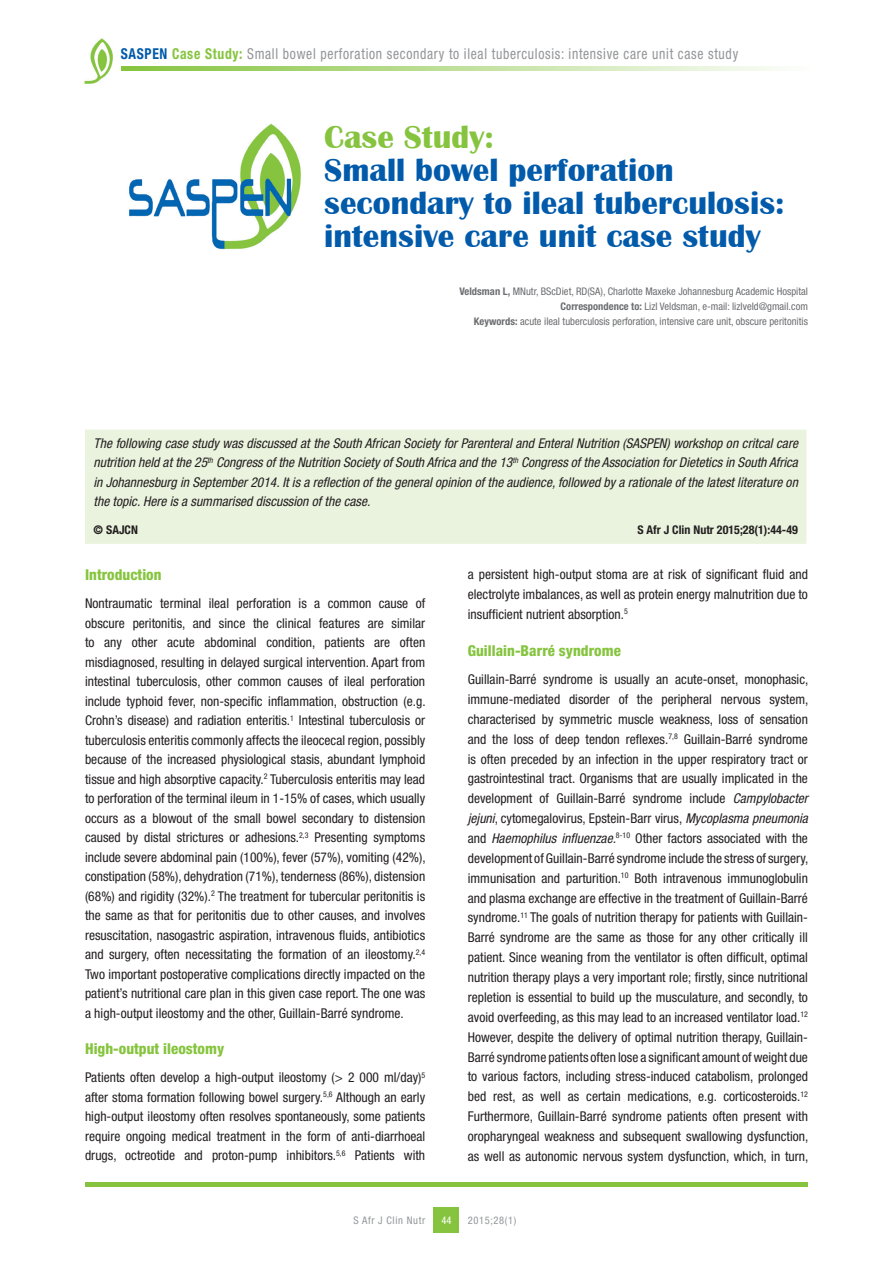
<style>
.page{position:relative;width:893px;height:1263px;background:#fff}
.page>*{position:absolute;margin:0;border:0;box-sizing:border-box;transform-origin:0 0}
.t1{font:700 33px/33px "Britannic";color:#015aaa}
.t2{font:700 33px "Britannic";color:#86c43f}
.t3{font:condensed 15px "Helvetica Neue LT Std";letter-spacing:.05em;color:#939598;scale:.91 1}
.t4{font:800 condensed 15px "Helvetica Neue LT Std";color:#86c43f}
.t5{font:condensed 13.5px/19.8px "Helvetica Neue LT Std";color:#231f20;text-align:justify}
.t6{font:italic condensed 13.5px/19.5px "Helvetica Neue LT Std";color:#231f20;text-align:justify}
.t7{font:700 condensed 12px "Helvetica Neue LT Std";color:#231f20}
.t8{font:condensed 10.5px/15px "Helvetica Neue LT Std";color:#6c6d70;text-align:right}
.t9{font:condensed 10.5px "Helvetica Neue LT Std";letter-spacing:.06em;color:#939598}
.t10{font:condensed 10.5px "Helvetica Neue LT Std";color:#fff}
.s1{font-weight:700;color:#015aaa}
.s2{font-weight:700;color:#86c43f}
.s3{font-weight:700}
.s4{font-style:italic}
</style>
<div class="page">
<div style="left:434px;top:1208px;width:25px;height:25px;background:#86c43f"></div>
<div style="left:85px;top:1182px;width:723px;height:5px;background:#86c43f"></div>
<svg style="left:121px;top:66px;width:657px;height:4px;background:#bedf99"></svg>
<img style="left:84px;top:38px;width:29px;height:46px">
<div style="left:85px;top:430px;width:721px;height:114px;background:#eaf3de"></div>
<img style="left:129px;top:123px;width:172px;height:127px">
<p class="t3" style="left:121px;top:45px;width:680px"><span class="s1">SASPEN</span> <span class="s2">Case Study:</span> Small bowel perforation secondary to ileal tuberculosis: intensive care unit case study</p>
<h1 class="t2" style="left:324px;top:119px;width:171px">Case Study:</h1>
<h1 class="t1" style="left:324px;top:154px;width:462px">Small bowel perforation secondary to ileal tuberculosis: intensive care unit case study</h1>
<p class="t8" style="left:459px;top:283px;width:350px"><span class="s3">Veldsman L,</span> MNutr, BScDiet, RD(SA), Charlotte Maxeke Johannesburg Academic Hospital<br><span class="s3">Correspondence to:</span> Lizl Veldsman, e-mail: lizlveld@gmail.com<br><span class="s3">Keywords:</span> acute ileal tuberculosis perforation, intensive care unit, obscure peritonitis</p>
<p class="t6" style="left:94px;top:434px;width:706px">The following case study was discussed at the South African Society for Parenteral and Enteral Nutrition (SASPEN) workshop on critcal care nutrition held at the 25<sup>th</sup> Congress of the Nutrition Society of South Africa and the 13<sup>th</sup> Congress of the Association for Dietetics in South Africa in Johannesburg in September 2014. It is a reflection of the general opinion of the audience, followed by a rationale of the latest literature on the topic. Here is a summarised discussion of the case.</p>
<p class="t7" style="left:94px;top:522px;width:46px">© SAJCN</p>
<p class="t7" style="left:637px;top:522px;width:162px">S Afr J Clin Nutr 2015;28(1):44-49</p>
<p class="t4" style="left:85px;top:566px;width:78px">Introduction</p>
<p class="t5" style="left:85px;top:594px;width:342px">Nontraumatic terminal ileal perforation is a common cause of obscure peritonitis, and since the clinical features are similar to any other acute abdominal condition, patients are often misdiagnosed, resulting in delayed surgical intervention. Apart from intestinal tuberculosis, other common causes of ileal perforation include typhoid fever, non-specific inflammation, obstruction (e.g.<br>Crohn’s disease) and radiation enteritis.<sup>1</sup> Intestinal tuberculosis or tuberculosis enteritis commonly affects the ileocecal region, possibly because of the increased physiological stasis, abundant lymphoid tissue and high absorptive capacity.<sup>2</sup> Tuberculosis enteritis may lead to perforation of the terminal ileum in 1-15% of cases, which usually occurs as a blowout of the small bowel secondary to distension caused by distal strictures or adhesions.<sup>2,3</sup> Presenting symptoms include severe abdominal pain (100%), fever (57%), vomiting (42%), constipation (58%), dehydration (71%), tenderness (86%), distension (68%) and rigidity (32%).<sup>2</sup> The treatment for tubercular peritonitis is the same as that for peritonitis due to other causes, and involves resuscitation, nasogastric aspiration, intravenous fluids, antibiotics and surgery, often necessitating the formation of an ileostomy.<sup>2,4<br></sup>Two important postoperative complications directly impacted on the patient’s nutritional care plan in this given case report. The one was a high-output ileostomy and the other, Guillain-Barré syndrome.</p>
<p class="t4" style="left:85px;top:1040px;width:141px">High-output ileostomy</p>
<p class="t5" style="left:85px;top:1068px;width:342px">Patients often develop a high-output ileostomy (&gt; 2 000 ml/day)<sup>5 </sup>after stoma formation following bowel surgery.<sup>5,6</sup> Although an early high-output ileostomy often resolves spontaneously, some patients require ongoing medical treatment in the form of anti-diarrhoeal drugs, octreotide and proton-pump inhibitors.<sup>5,6</sup> Patients with</p>
<p class="t5" style="left:468px;top:564px;width:342px">a persistent high-output stoma are at risk of significant fluid and electrolyte imbalances, as well as protein energy malnutrition due to insufficient nutrient absorption.<sup>5</sup></p>
<p class="t4" style="left:468px;top:641px;width:155px">Guillain-Barré syndrome</p>
<p class="t5" style="left:468px;top:669px;width:342px">Guillain-Barré syndrome is usually an acute-onset, monophasic, immune-mediated disorder of the peripheral nervous system, characterised by symmetric muscle weakness, loss of sensation and the loss of deep tendon reflexes.<sup>7,8</sup> Guillain-Barré syndrome is often preceded by an infection in the upper respiratory tract or gastrointestinal tract. Organisms that are usually implicated in the development of Guillain-Barré syndrome include <span class="s4">Campylobacter jejuni</span>, cytomegalovirus, Epstein-Barr virus, <span class="s4">Mycoplasma pneumonia </span>and <span class="s4">Haemophilus influenzae.</span><sup>8-10</sup> Other factors associated with the development of Guillain-Barré syndrome include the stress of surgery, immunisation and parturition.<sup>10</sup> Both intravenous immunoglobulin and plasma exchange are effective in the treatment of Guillain-Barré syndrome.<sup>11</sup> The goals of nutrition therapy for patients with Guillain-Barré syndrome are the same as those for any other critically ill patient. Since weaning from the ventilator is often difficult, optimal nutrition therapy plays a very important role; firstly, since nutritional repletion is essential to build up the musculature, and secondly, to avoid overfeeding, as this may lead to an increased ventilator load.<sup>12<br></sup>However, despite the delivery of optimal nutrition therapy, Guillain-Barré syndrome patients often lose a significant amount of weight due to various factors, including stress-induced catabolism, prolonged bed rest, as well as certain medications, e.g. corticosteroids.<sup>12<br></sup>Furthermore, Guillain-Barré syndrome patients often present with oropharyngeal weakness and subsequent swallowing dysfunction, as well as autonomic nervous system dysfunction, which, in turn,</p>
<p class="t9" style="left:354px;top:1214px;width:73px">S Afr J Clin Nutr</p>
<p class="t10" style="left:441px;top:1214px;width:12px">44</p>
<p class="t9" style="left:468px;top:1214px;width:50px">2015;28(1)</p>
</div>
